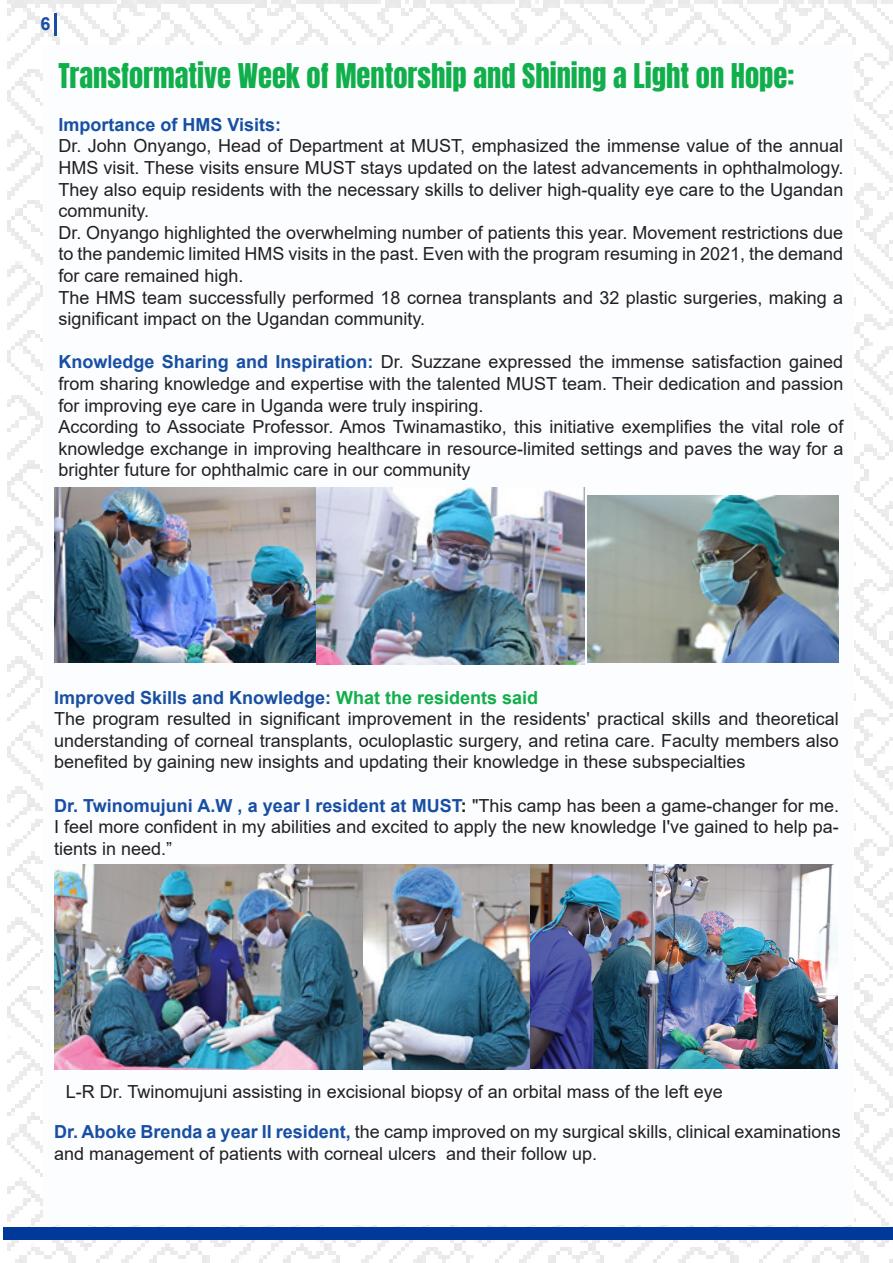
<style>
.page{position:relative;width:893px;height:1263px;background:#fff}
.page>*{position:absolute;margin:0;border:0;box-sizing:border-box;transform-origin:0 0}
.t1{font:28.5px "Anton";color:#11af4b}
.t2{font:18px/21.6px "Arial";color:#231f20;text-align:justify}
.t3{font:700 18px "Arial";color:#184fa2}
.s1{font-weight:700;color:#184fa2}
.s2{color:#11af4b}
.s3{font-weight:700}
</style>
<div class="page">
<img style="left:7px;top:0;width:886px;height:1263px">
<div style="left:44px;top:45px;width:810px;height:1179px;background:#fbfdfe"></div>
<img style="left:54px;top:488px;width:263px;height:175px">
<img style="left:317px;top:488px;width:268px;height:177px">
<img style="left:587px;top:496px;width:252px;height:166px">
<img style="left:54px;top:864px;width:476px;height:206px">
<hr style="left:54px;top:14px;width:3px;height:22px;background:#184fa2">
<div style="left:3px;top:1227px;width:890px;height:12px;background:#003999"></div>
<img style="left:531px;top:864px;width:306px;height:204px">
<p class="t3" style="left:40px;top:11px;width:12px">6</p>
<p class="t1" style="left:58px;top:61px;width:737px">Transformative Week of Mentorship and Shining a Light on Hope:</p>
<p class="t3" style="left:58px;top:112px;width:224px">Importance of HMS Visits:</p>
<p class="t2" style="left:58px;top:135px;width:786px">Dr. John Onyango, Head of Department at MUST, emphasized the immense value of the annual HMS visit. These visits ensure MUST stays updated on the latest advancements in ophthalmology.<br>They also equip residents with the necessary skills to deliver high-quality eye care to the Ugandan community.</p>
<p class="t2" style="left:58px;top:221px;width:786px">Dr. Onyango highlighted the overwhelming number of patients this year. Movement restrictions due to the pandemic limited HMS visits in the past. Even with the program resuming in 2021, the demand for care remained high.</p>
<p class="t2" style="left:58px;top:286px;width:786px">The HMS team successfully performed 18 cornea transplants and 32 plastic surgeries, making a significant impact on the Ugandan community.</p>
<p class="t2" style="left:58px;top:351px;width:786px"><span class="s1">Knowledge Sharing and Inspiration:</span> Dr. Suzzane expressed the immense satisfaction gained from sharing knowledge and expertise with the talented MUST team. Their dedication and passion for improving eye care in Uganda were truly inspiring.</p>
<p class="t2" style="left:58px;top:416px;width:786px">According to Associate Professor. Amos Twinamastiko, this initiative exemplifies the vital role of knowledge exchange in improving healthcare in resource-limited settings and paves the way for a brighter future for ophthalmic care in our community</p>
<p class="t3" style="left:54px;top:684px;width:486px">Improved Skills and Knowledge: <span class="s2">What the residents said</span></p>
<p class="t2" style="left:54px;top:708px;width:786px">The program resulted in significant improvement in the residents' practical skills and theoretical understanding of corneal transplants, oculoplastic surgery, and retina care. Faculty members also benefited by gaining new insights and updating their knowledge in these subspecialties</p>
<p class="t2" style="left:54px;top:794px;width:786px"><span class="s1">Dr. Twinomujuni A.W , a year I resident at MUST</span><span class="s3">:</span> "This camp has been a game-changer for me.<br>I feel more confident in my abilities and excited to apply the new knowledge I've gained to help pa&shy;tients in need.”</p>
<p class="t2" style="left:66px;top:1080px;width:658px">L-R Dr. Twinomujuni assisting in excisional biopsy of an orbital mass of the left eye</p>
<p class="t2" style="left:54px;top:1121px;width:788px"><span class="s1">Dr. Aboke Brenda a year II resident,</span> the camp improved on my surgical skills, clinical examinations and management of patients with corneal ulcers and their follow up.</p>
</div>
